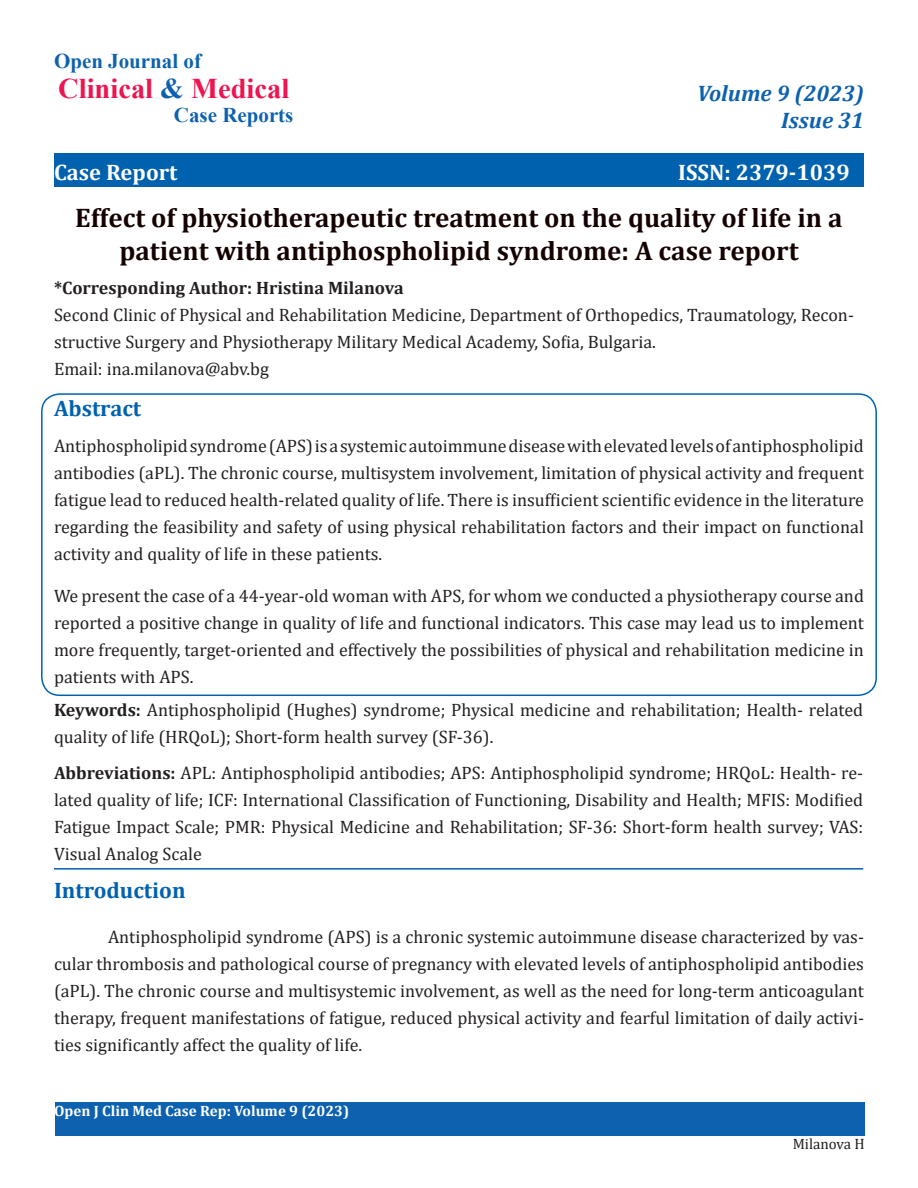
<style>
.page{position:relative;width:918px;height:1188px;background:#fff}
.page>*{position:absolute;margin:0;border:0;box-sizing:border-box;transform-origin:0 0}
.t1{font:700 28.5px "Times New Roman";color:#ed1450}
.t2{font:700 27px/33px "Cambria";color:#150000;text-align:center}
.t3{font:700 22.5px "Cambria";color:#fff}
.t4{font:italic 700 22.5px "Cambria";color:#0d61af}
.t5{font:700 22.5px "Cambria";color:#0061af}
.t6{font:700 21px "Times New Roman";color:#0d61af}
.t7{font:18px/27px "Cambria";color:#231f20;text-align:justify}
.t8{font:700 18px "Cambria";color:#231f20}
.t9{font:700 15px "Cambria";color:#fff}
.t10{font:15px "Cambria";color:#231f20}
.s1{color:#0d61af}
.s2{font-weight:700}
</style>
<div class="page">
<div style="left:54px;top:153px;width:810px;height:34px;background:#0061af"></div>
<div style="left:55px;top:1102px;width:810px;height:34px;background:#0d61af"></div>
<div style="left:41px;top:393px;width:836px;height:303px;border:2px solid #0061af;border-radius:18px"></div>
<hr style="left:54px;top:868px;width:809px;height:2px;background:#0061af">
<p class="t6" style="left:54px;top:46px;width:149px">Open Journal of</p>
<p class="t1" style="left:58px;top:68px;width:233px">Clinical <span class="s1">&amp;</span> Medical</p>
<p class="t6" style="left:174px;top:100px;width:121px">Case Reports</p>
<p class="t3" style="left:54px;top:156px;width:125px">Case Report</p>
<p class="t4" style="left:697px;top:77px;width:168px">Volume 9 (2023)</p>
<p class="t4" style="left:781px;top:104px;width:84px">Issue 31</p>
<p class="t3" style="left:678px;top:156px;width:173px">ISSN: 2379-1039</p>
<p class="t2" style="left:75px;top:200px;width:769px">Effect of physiotherapeutic treatment on the quality of life in a patient with antiphospholipid syndrome: A case report</p>
<p class="t8" style="left:54px;top:275px;width:351px">*Corresponding Author: Hristina Milanova</p>
<p class="t7" style="left:54px;top:301px;width:802px">Second Clinic of Physical and Rehabilitation Medicine, Department of Orthopedics, Traumatology, Recon&shy;structive Surgery and Physiotherapy Military Medical Academy, Sofia, Bulgaria.</p>
<p class="t7" style="left:54px;top:355px;width:217px">Email: ina.milanova@abv.bg</p>
<p class="t5" style="left:54px;top:393px;width:89px">Abstract</p>
<p class="t7" style="left:54px;top:432px;width:812px">Antiphospholipid syndrome (APS) is a systemic autoimmune disease with elevated levels of antiphospholipid antibodies (aPL). The chronic course, multisystem involvement, limitation of physical activity and frequent fatigue lead to reduced health-related quality of life. There is insufficient scientific evidence in the literature regarding the feasibility and safety of using physical rehabilitation factors and their impact on functional activity and quality of life in these patients.</p>
<p class="t7" style="left:54px;top:582px;width:812px">We present the case of a 44-year-old woman with APS, for whom we conducted a physiotherapy course and reported a positive change in quality of life and functional indicators. This case may lead us to implement more frequently, target-oriented and effectively the possibilities of physical and rehabilitation medicine in patients with APS.</p>
<p class="t7" style="left:54px;top:696px;width:811px"><span class="s2">Keywords:</span> Antiphospholipid (Hughes) syndrome; Physical medicine and rehabilitation; Health- related quality of life (HRQoL); Short-form health survey (SF-36).</p>
<p class="t7" style="left:54px;top:759px;width:811px"><span class="s2">Abbreviations:</span> APL: Antiphospholipid antibodies; APS: Antiphospholipid syndrome; HRQoL: Health- re&shy;lated quality of life; ICF: International Classification of Functioning, Disability and Health; MFIS: Modified Fatigue Impact Scale; PMR: Physical Medicine and Rehabilitation; SF-36: Short-form health survey; VAS:<br>Visual Analog Scale</p>
<p class="t5" style="left:54px;top:874px;width:133px">Introduction</p>
<p class="t7" style="left:54px;top:923px;width:811px;text-indent:54px">Antiphospholipid syndrome (APS) is a chronic systemic autoimmune disease characterized by vas&shy;cular thrombosis and pathological course of pregnancy with elevated levels of antiphospholipid antibodies (aPL). The chronic course and multisystemic involvement, as well as the need for long-term anticoagulant therapy, frequent manifestations of fatigue, reduced physical activity and fearful limitation of daily activi&shy;ties significantly affect the quality of life.</p>
<p class="t9" style="left:54px;top:1100px;width:297px">Open J Clin Med Case Rep: Volume 9 (2023)</p>
<p class="t10" style="left:793px;top:1135px;width:74px">Milanova H</p>
</div>
